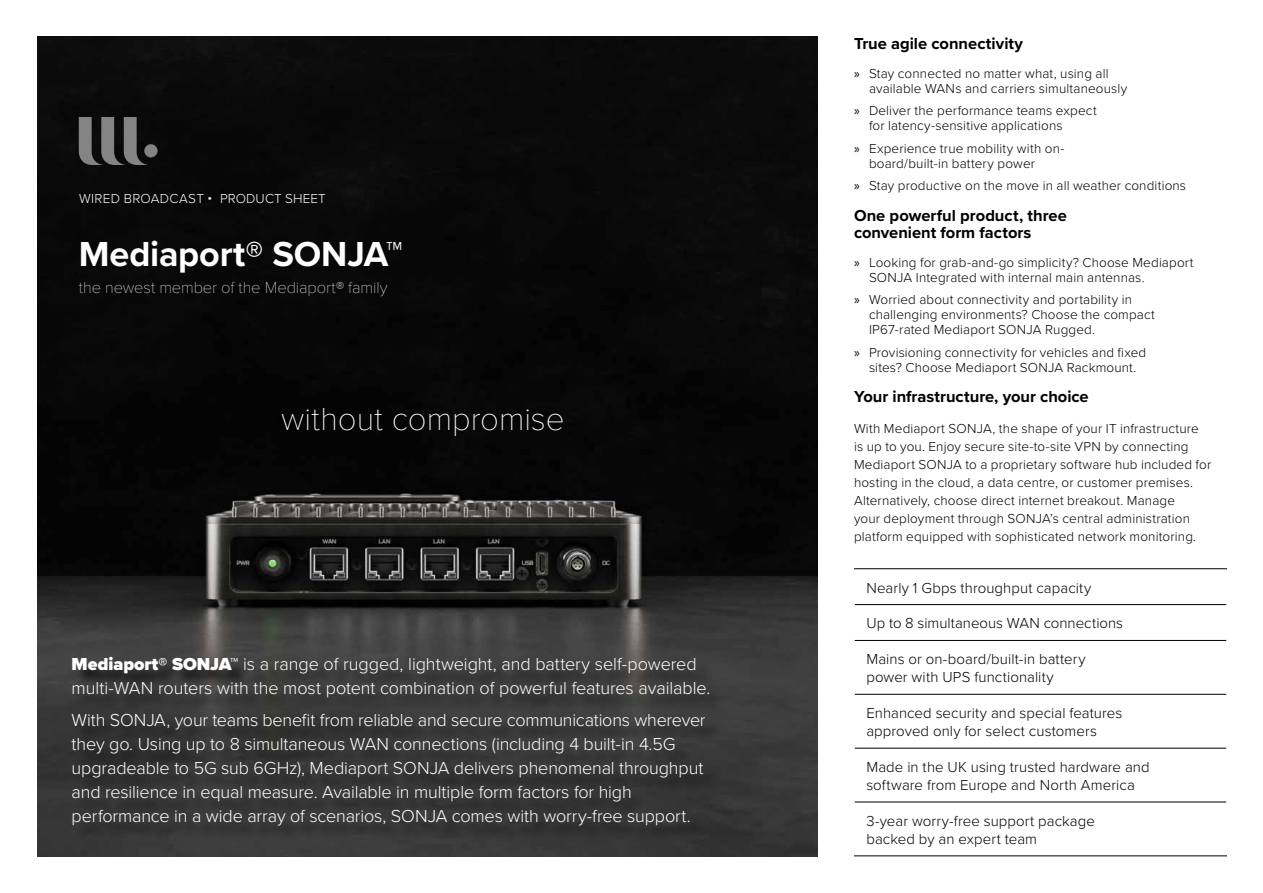
<style>
.page{position:relative;width:1263px;height:893px;background:#fff}
.page>*{position:absolute;margin:0;border:0;box-sizing:border-box;transform-origin:0 0}
.t1{font:700 36px "Proxima Nova";letter-spacing:-.005em;color:#fff}
.t2{font:100 33px "Proxima Nova T";color:#fff}
.t3{font:300 18px/24px "Proxima Nova";letter-spacing:-.01em;color:#fff}
.t4{font:700 16.5px/17.2px "Proxima Nova";color:#000}
.t5{font:100 16.5px "Proxima Nova T";letter-spacing:-.01em;color:#d9d8d6}
.t6{font:300 15px/18px "Proxima Nova";letter-spacing:.01em;color:#000}
.t7{font:300 13.5px/15px "Proxima Nova";letter-spacing:.01em;color:#000}
.t8{font:300 13.5px "Proxima Nova";letter-spacing:.015em;color:#fff}
.s1{font-weight:900}
.s2{font-weight:500}
.s3{font-family:"Myriad Pro";font-weight:400}
</style>
<div class="page">
<img style="left:38px;top:36px;width:780px;height:821px">
<svg style="left:79px;top:117px;width:78px;height:48px;background:#4a4a4a"></svg>
<div style="left:75px;top:717px;width:648px;height:127px;background:#363636"></div>
<hr style="left:854px;top:568px;width:373px;height:1px;background:#000">
<hr style="left:855px;top:604px;width:371px;height:1px;background:#000">
<hr style="left:855px;top:640px;width:371px;height:1px;background:#000">
<hr style="left:855px;top:694px;width:371px;height:1px;background:#000">
<hr style="left:855px;top:748px;width:371px;height:1px;background:#000">
<hr style="left:855px;top:802px;width:371px;height:1px;background:#000">
<img style="left:693px;top:842px;width:534px;height:15px">
<div style="left:75px;top:659px;width:651px;height:55px;background:#000;opacity:.75"></div>
<p class="t8" style="left:79px;top:188px;width:248px">WIRED BROADCAST • PRODUCT SHEET</p>
<h1 class="t1" style="left:79px;top:227px;width:325px">Mediaport® SONJA™</h1>
<p class="t5" style="left:79px;top:275px;width:310px">the newest member of the Mediaport® family</p>
<h2 class="t2" style="left:281px;top:394px;width:285px">without compromise</h2>
<h3 class="t3" style="left:72px;top:651px;width:640px"><span class="s1">Mediaport® SONJA</span><span class="s2">™</span> is a range of rugged, lightweight, and battery self-powered multi-WAN routers with the most potent combination of powerful features available.</h3>
<p class="t3" style="left:72px;top:707px;width:635px">With SONJA, your teams benefit from reliable and secure communications wherever they go. Using up to 8 simultaneous WAN connections (including 4 built-in 4.5G upgradeable to 5G sub 6GHz), Mediaport SONJA delivers phenomenal throughput and resilience in equal measure. Available in multiple form factors for high performance in a wide array of scenarios, SONJA comes with worry-free support.</p>
<p class="t4" style="left:854px;top:35px;width:171px">True agile connectivity</p>
<p class="t7" style="left:869px;top:65px;width:260px;text-indent:-15px"><span class="s3">»</span> Stay connected no matter what, using all available WANs and carriers simultaneously</p>
<p class="t7" style="left:869px;top:102px;width:229px;text-indent:-15px"><span class="s3">»</span> Deliver the performance teams expect for latency-sensitive applications</p>
<p class="t7" style="left:869px;top:140px;width:197px;text-indent:-15px"><span class="s3">»</span> Experience true mobility with on&shy;board/built-in battery power</p>
<p class="t7" style="left:854px;top:177px;width:334px"><span class="s3">»</span> Stay productive on the move in all weather conditions</p>
<p class="t4" style="left:854px;top:206px;width:214px">One powerful product, three convenient form factors</p>
<p class="t7" style="left:869px;top:254px;width:326px;text-indent:-15px"><span class="s3">»</span> Looking for grab-and-go simplicity? Choose Mediaport<br>SONJA Integrated with internal main antennas.</p>
<p class="t7" style="left:869px;top:291px;width:287px;text-indent:-15px"><span class="s3">»</span> Worried about connectivity and portability in challenging environments? Choose the compact<br>IP67-rated Mediaport SONJA Rugged.</p>
<p class="t7" style="left:854px;top:344px;width:294px;text-align:center"><span class="s3">»</span> Provisioning connectivity for vehicles and fixed sites? Choose Mediaport SONJA Rackmount.</p>
<p class="t4" style="left:854px;top:387px;width:236px">Your infrastructure, your choice</p>
<p class="t7" style="left:854px;top:419px;width:359px;line-height:18px">With Mediaport SONJA, the shape of your IT infrastructure is up to you. Enjoy secure site-to-site VPN by connecting Mediaport SONJA to a proprietary software hub included for hosting in the cloud, a data centre, or customer premises.<br>Alternatively, choose direct internet breakout. Manage<br>your deployment through SONJA’s central administration platform equipped with sophisticated network monitoring.</p>
<p class="t6" style="left:866px;top:578px;width:226px">Nearly 1 Gbps throughput capacity</p>
<p class="t6" style="left:866px;top:614px;width:258px">Up to 8 simultaneous WAN connections</p>
<p class="t6" style="left:866px;top:649px;width:221px">Mains or on-board/built-in battery power with UPS functionality</p>
<p class="t6" style="left:866px;top:703px;width:257px">Enhanced security and special features approved only for select customers</p>
<p class="t6" style="left:866px;top:757px;width:285px">Made in the UK using trusted hardware and software from Europe and North America</p>
<p class="t6" style="left:866px;top:811px;width:230px">3-year worry-free support package backed by an expert team</p>
</div>
